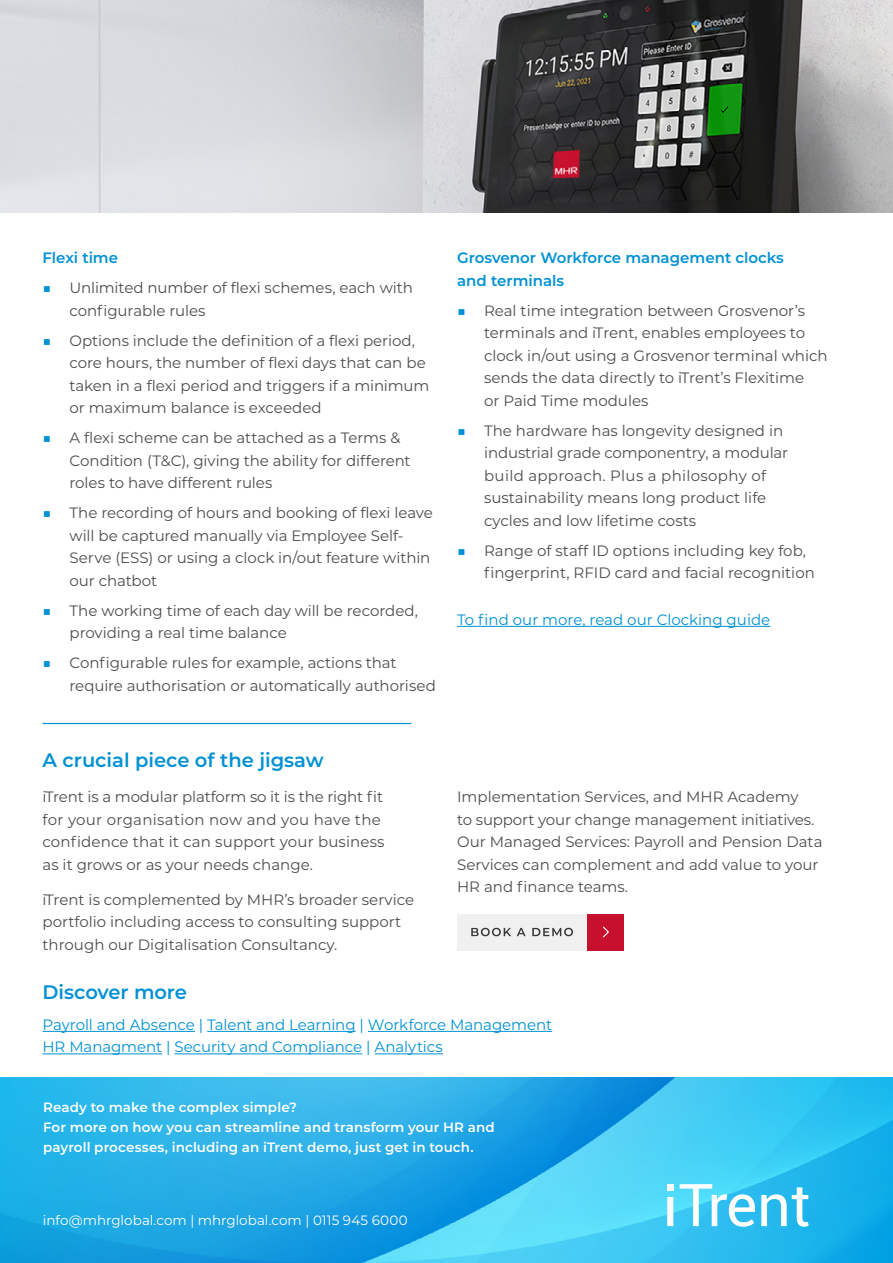
<style>
.page{position:relative;width:893px;height:1263px;background:#fff}
.page>*{position:absolute;margin:0;border:0;box-sizing:border-box;transform-origin:0 0}
.t1{font:600 19.5px "Montserrat";color:#0091d3}
.t2{font:15px/22.5px "Montserrat";color:#4d4d4d}
.t3{font:15px/22.5px "Montserrat";letter-spacing:-.005em;color:#0091d3}
.t4{font:600 15px/22.5px "Montserrat";color:#0091d3}
.t5{font:600 13.5px/20.2px "Montserrat";letter-spacing:.005em;color:#fff}
.t6{font:13.5px "Montserrat";color:#fff}
.s1{font-weight:600;color:#0091d3}
</style>
<div class="page">
<img style="left:0;top:1077px;width:893px;height:186px">
<svg style="left:667px;top:1184px;width:142px;height:43px"></svg>
<img style="left:0;top:0;width:893px;height:213px">
<hr style="left:457px;top:626px;width:313px;height:1px;background:#0091d3">
<hr style="left:43px;top:723px;width:368px;height:1px;background:#0091d3">
<hr style="left:43px;top:1031px;width:152px;height:1px;background:#0091d3">
<hr style="left:207px;top:1031px;width:149px;height:1px;background:#0091d3">
<hr style="left:368px;top:1031px;width:184px;height:1px;background:#0091d3">
<hr style="left:43px;top:1053px;width:119px;height:1px;background:#0091d3">
<hr style="left:174px;top:1053px;width:188px;height:1px;background:#0091d3">
<hr style="left:375px;top:1053px;width:68px;height:1px;background:#0091d3">
<div style="left:457px;top:914px;width:130px;height:36px;background:#f0f0f0"></div>
<svg style="left:471px;top:928px;width:40px;height:8px"></svg>
<svg style="left:517px;top:928px;width:9px;height:8px"></svg>
<svg style="left:532px;top:928px;width:41px;height:8px"></svg>
<div style="left:587px;top:914px;width:37px;height:36px;background:#c70f2e"></div>
<svg style="left:602px;top:926px;width:7px;height:12px"></svg>
<p class="t4" style="left:43px;top:246px;width:77px">Flexi time</p>
<p class="t2" style="left:70px;top:276px;width:345px;text-indent:-27px"><span class="s1">■</span> Unlimited number of flexi schemes, each with configurable rules</p>
<p class="t2" style="left:70px;top:329px;width:361px;text-indent:-27px"><span class="s1">■</span> Options include the definition of a flexi period, core hours, the number of flexi days that can be taken in a flexi period and triggers if a minimum or maximum balance is exceeded</p>
<p class="t2" style="left:70px;top:426px;width:343px;text-indent:-27px"><span class="s1">■</span> A flexi scheme can be attached as a Terms &amp;<br>Condition (T&amp;C), giving the ability for different roles to have different rules</p>
<p class="t2" style="left:70px;top:501px;width:365px;text-indent:-27px"><span class="s1">■</span> The recording of hours and booking of flexi leave will be captured manually via Employee Self-Serve (ESS) or using a clock in/out feature within our chatbot</p>
<p class="t2" style="left:70px;top:599px;width:350px;text-indent:-27px"><span class="s1">■</span> The working time of each day will be recorded, providing a real time balance</p>
<p class="t2" style="left:70px;top:651px;width:368px;text-indent:-27px"><span class="s1">■</span> Configurable rules for example, actions that require authorisation or automatically authorised</p>
<p class="t4" style="left:457px;top:246px;width:328px">Grosvenor Workforce management clocks and terminals</p>
<p class="t2" style="left:484px;top:299px;width:345px;text-indent:-27px"><span class="s1">■</span> Real time integration between Grosvenor’s terminals and iTrent, enables employees to clock in/out using a Grosvenor terminal which sends the data directly to iTrent’s Flexitime<br>or Paid Time modules</p>
<p class="t2" style="left:484px;top:419px;width:306px;text-indent:-27px"><span class="s1">■</span> The hardware has longevity designed in industrial grade componentry, a modular build approach. Plus a philosophy of sustainability means long product life cycles and low lifetime costs</p>
<p class="t2" style="left:484px;top:539px;width:332px;text-indent:-27px"><span class="s1">■</span> Range of staff ID options including key fob, fingerprint, RFID card and facial recognition</p>
<p class="t3" style="left:457px;top:608px;width:315px">To find our more, read our Clocking guide</p>
<h1 class="t1" style="left:43px;top:746px;width:283px">A crucial piece of the jigsaw</h1>
<p class="t2" style="left:43px;top:785px;width:344px">iTrent is a modular platform so it is the right fit for your organisation now and you have the confidence that it can support your business as it grows or as your needs change.</p>
<p class="t2" style="left:43px;top:888px;width:373px">iTrent is complemented by MHR’s broader service portfolio including access to consulting support through our Digitalisation Consultancy.</p>
<p class="t2" style="left:457px;top:785px;width:367px">Implementation Services, and MHR Academy<br>to support your change management initiatives.<br>Our Managed Services: Payroll and Pension Data Services can complement and add value to your HR and finance teams.</p>
<h1 class="t1" style="left:43px;top:978px;width:146px">Discover more</h1>
<p class="t3" style="left:43px;top:1013px;width:511px">Payroll and Absence | Talent and Learning | Workforce Management<br>HR Managment | Security and Compliance | Analytics</p>
<p class="t5" style="left:43px;top:1096px;width:453px">Ready to make the complex simple?<br>For more on how you can streamline and transform your HR and payroll processes, including an iTrent demo, just get in touch.</p>
<p class="t6" style="left:43px;top:1211px;width:366px">info@mhrglobal.com | mhrglobal.com | 0115 945 6000</p>
</div>
